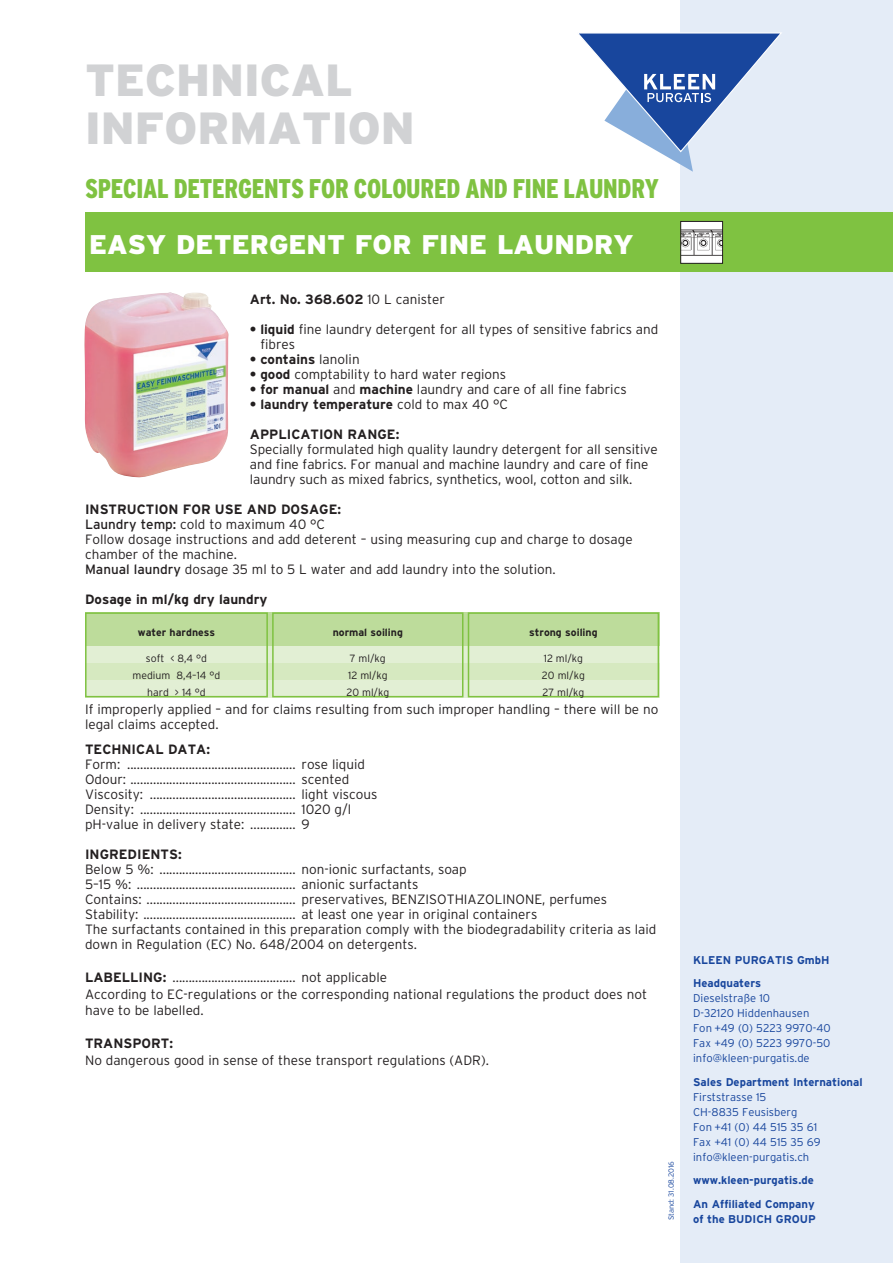
<style>
.page{position:relative;width:893px;height:1263px;background:#fff}
.page>*{position:absolute;margin:0;border:0;box-sizing:border-box;transform-origin:0 0}
.Technische_Informati{font:900 45px "Interstate";color:#d1d2d4}
.Produktgruppe{font:900 condensed 27px "Interstate";letter-spacing:-.01em;color:#7fc241;scale:.93 1}
.Produktname{font:900 27px "Interstate";color:#fff}
.Grundschrift{font:300 13.5px/15px "Interstate";color:#231f20}
.Grundschrift-2{font:700 13.5px "Interstate";color:#231f20}
.Subhead_Bold_Versal{font:700 13.5px "Interstate";color:#231f20}
.Subhead_Bold_Versal-2{font:300 13.5px "Interstate";color:#231f20}
.t1{font:300 11.25px/15px "Interstate";color:#18469d}
.t2{font:700 11.25px/15px "Interstate";color:#18469d}
.t3{font:300 10.5px "Interstate";color:#231f20}
.Grundschrift-3{font:700 10.5px "Interstate";color:#231f20}
.t4{font:300 7.5px "Interstate";color:#18469d}
.s1{font-weight:300}
.s2{font-weight:700}
.s3{font-weight:400}
</style>
<div class="page">
<div style="left:680px;top:0;width:213px;height:1263px;background:#e4ecf7"></div>
<div style="left:85px;top:213px;width:808px;height:59px;background:#7fc241"></div>
<svg style="left:579px;top:32px;width:203px;height:140px"></svg>
<div style="left:681px;top:221px;width:42px;height:42px;background:#fff"></div>
<img style="left:682px;top:229px;width:39px;height:26px">
<div style="left:680px;top:221px;width:43px;height:43px;border:1px solid #231f20"></div>
<img style="left:84px;top:292px;width:145px;height:186px">
<div style="left:85px;top:612px;width:574px;height:34px;background:#bddc9b"></div>
<div style="left:85px;top:646px;width:574px;height:17px;background:#e2efd4"></div>
<div style="left:85px;top:663px;width:574px;height:17px;background:#d6e9c0"></div>
<div style="left:85px;top:680px;width:574px;height:17px;background:#e2efd4"></div>
<div style="left:85px;top:612px;width:183px;height:85px;border:2px solid #7fc241"></div>
<div style="left:272px;top:612px;width:191px;height:85px;border:2px solid #7fc241"></div>
<div style="left:468px;top:612px;width:191px;height:85px;border:2px solid #7fc241"></div>
<p class="Technische_Informati" style="left:85px;top:55px;width:269px">TECHNICAL</p>
<p class="Technische_Informati" style="left:85px;top:103px;width:331px">INFORMATION</p>
<p class="Produktgruppe" style="left:85px;top:173px;width:619px">SPECIAL DETERGENTS FOR COLOURED AND FINE LAUNDRY</p>
<p class="Produktname" style="left:89px;top:229px;width:546px">EASY DETERGENT FOR FINE LAUNDRY</p>
<p class="Grundschrift-2" style="left:250px;top:292px;width:197px">Art. No. 368.602 <span class="s1">10 L canister</span></p>
<p class="Grundschrift" style="left:260px;top:322px;width:400px;text-indent:-10px"><span class="s2">• liquid</span> fine laundry detergent for all types of sensitive fabrics and fibres</p>
<p class="Grundschrift-2" style="left:250px;top:352px;width:111px">• contains <span class="s1">lanolin</span></p>
<p class="Grundschrift" style="left:250px;top:367px;width:258px"><span class="s2">• good</span> comptability to hard water regions</p>
<p class="Grundschrift" style="left:250px;top:382px;width:378px"><span class="s2">• for manual</span> and <span class="s2">machine</span> laundry and care of all fine fabrics</p>
<p class="Grundschrift-2" style="left:250px;top:397px;width:260px">• laundry temperature <span class="s1">cold to max 40 °C</span></p>
<p class="Subhead_Bold_Versal" style="left:250px;top:427px;width:151px">APPLICATION RANGE:</p>
<p class="Grundschrift" style="left:250px;top:442px;width:409px">Specially formulated high quality laundry detergent for all sensitive and fine fabrics. For manual and machine laundry and care of fine laundry such as mixed fabrics, synthetics, wool, cotton and silk.</p>
<p class="Subhead_Bold_Versal" style="left:85px;top:502px;width:258px">INSTRUCTION FOR USE AND DOSAGE:</p>
<p class="Grundschrift" style="left:85px;top:517px;width:242px"><span class="s3">Laundry temp:</span> cold to maximum 40 °C</p>
<p class="Grundschrift" style="left:85px;top:532px;width:549px">Follow dosage instructions and add deterent – using measuring cup and charge to dosage chamber of the machine.</p>
<p class="Grundschrift" style="left:85px;top:562px;width:472px"><span class="s3">Manual laundry</span> dosage 35 ml to 5 L water and add laundry into the solution.</p>
<p class="Grundschrift-2" style="left:85px;top:592px;width:184px">Dosage in ml/kg dry laundry</p>
<p class="Grundschrift-3" style="left:138px;top:626px;width:79px">water hardness</p>
<p class="Grundschrift-3" style="left:333px;top:626px;width:72px">normal soiling</p>
<p class="Grundschrift-3" style="left:529px;top:626px;width:70px">strong soiling</p>
<p class="t3" style="left:544px;top:652px;width:41px">12 ml/kg</p>
<p class="t3" style="left:542px;top:669px;width:44px">20 ml/kg</p>
<p class="t3" style="left:542px;top:686px;width:43px">27 ml/kg</p>
<p class="t3" style="left:146px;top:652px;width:63px">soft &lt; 8,4 °d</p>
<p class="t3" style="left:133px;top:669px;width:89px">medium 8,4–14 °d</p>
<p class="t3" style="left:147px;top:686px;width:60px">hard &gt; 14 °d</p>
<p class="t3" style="left:350px;top:653px;width:38px">7 ml/kg</p>
<p class="t3" style="left:348px;top:670px;width:41px">12 ml/kg</p>
<p class="t3" style="left:346px;top:687px;width:44px">20 ml/kg</p>
<p class="Grundschrift" style="left:85px;top:701px;width:575px">If improperly applied – and for claims resulting from such improper handling – there will be no legal claims accepted.</p>
<p class="Subhead_Bold_Versal" style="left:85px;top:742px;width:126px">TECHNICAL DATA:</p>
<p class="Grundschrift" style="left:85px;top:757px;width:281px">Form: .................................................... rose liquid</p>
<p class="Grundschrift" style="left:85px;top:772px;width:266px">Odour: ................................................... scented</p>
<p class="Grundschrift" style="left:85px;top:787px;width:294px">Viscosity: ............................................. light viscous</p>
<p class="Grundschrift" style="left:85px;top:802px;width:268px">Density: ................................................ 1020 g/l</p>
<p class="Grundschrift" style="left:85px;top:817px;width:226px">pH-value in delivery state: .............. 9</p>
<p class="Subhead_Bold_Versal" style="left:85px;top:847px;width:98px">INGREDIENTS:</p>
<p class="Grundschrift" style="left:85px;top:862px;width:383px">Below 5 %: .......................................... non-ionic surfactants, soap</p>
<p class="Grundschrift" style="left:85px;top:877px;width:335px">5–15 %: ................................................. anionic surfactants</p>
<p class="Grundschrift" style="left:85px;top:892px;width:524px">Contains: .............................................. preservatives, BENZISOTHIAZOLINONE, perfumes</p>
<p class="Grundschrift" style="left:85px;top:907px;width:454px">Stability: ............................................... at least one year in original containers</p>
<p class="Grundschrift" style="left:85px;top:922px;width:573px">The surfactants contained in this preparation comply with the biodegradability criteria as laid down in Regulation (EC) No. 648/2004 on detergents.</p>
<p class="Subhead_Bold_Versal-2" style="left:85px;top:970px;width:303px"><span class="s2">LABELLING:</span> ...................................... not applicable</p>
<p class="Grundschrift" style="left:85px;top:986px;width:563px;line-height:16.5px">According to EC-regulations or the corresponding national regulations the product does not have to be labelled.</p>
<p class="Subhead_Bold_Versal" style="left:85px;top:1036px;width:89px">TRANSPORT:</p>
<p class="Grundschrift" style="left:85px;top:1052px;width:405px">No dangerous good in sense of these transport regulations (ADR).</p>
<p class="t4" style="left:667px;top:1220px;width:61px;rotate:-90deg">Stand: 31.08.2016</p>
<p class="t2" style="left:693px;top:952px;width:138px">KLEEN PURGATIS GmbH</p>
<p class="t1" style="left:693px;top:975px;width:139px"><span class="s2">Headquaters<br></span>Dieselstraße 10<br>D-32120 Hiddenhausen<br>Fon +49 (0) 5223 9970-40<br>Fax +49 (0) 5223 9970-50 info@kleen-purgatis.de</p>
<p class="t1" style="left:693px;top:1074px;width:171px"><span class="s2">Sales Department International<br></span>Firststrasse 15<br>CH-8835 Feusisberg<br>Fon +41 (0) 44 515 35 61<br>Fax +41 (0) 44 515 35 69 info@kleen-purgatis.ch</p>
<p class="t2" style="left:693px;top:1172px;width:122px">www.kleen-purgatis.de</p>
<p class="t2" style="left:693px;top:1196px;width:124px">An Affiliated Company of the BUDICH GROUP</p>
</div>
